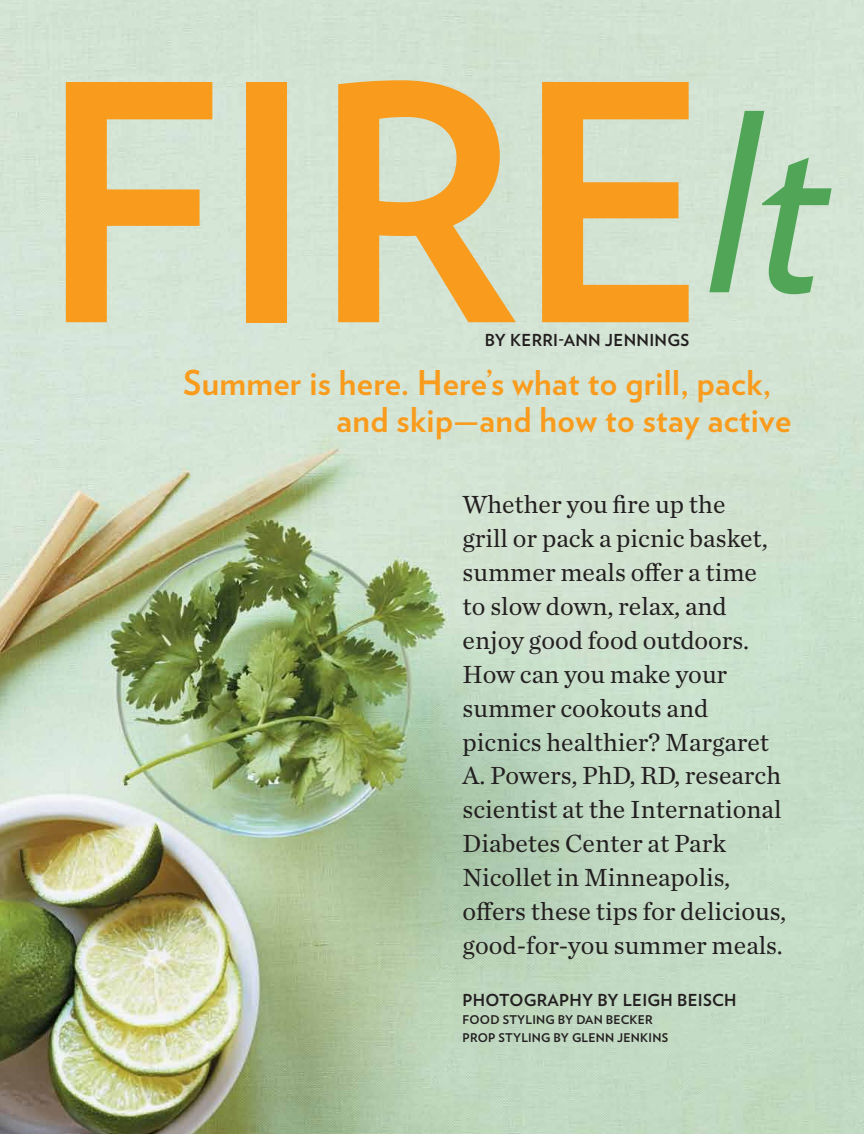
<style>
.page{position:relative;width:864px;height:1134px;background:#fff}
.page>*{position:absolute;margin:0;border:0;box-sizing:border-box;transform-origin:0 0}
.t1{font:700 327.75px "Verlag";color:#f99b1c}
.t2{font:italic 247.5px "Verlag";color:#50a557}
.t3{font:700 34.2px/37.5px "Verlag";letter-spacing:.01em;color:#f99b1c}
.t4{font:25.95px/33.9px "Chronicle Text G1";color:#231f20}
.t5{font:700 16.5px "Verlag";letter-spacing:.02em;color:#231f20}
.t6{font:700 12px/18px "Verlag";letter-spacing:.02em;color:#231f20}
</style>
<div class="page">
<img style="left:0;top:407px;width:864px;height:727px">
<h1 class="t1" style="left:40px;top:-54px;width:672px">FIRE</h1>
<p class="t5" style="left:485px;top:327px;width:206px">BY KERRI-ANN JENNINGS</p>
<h2 class="t2" style="left:699px;top:13px;width:130px">It</h2>
<h3 class="t3" style="left:337px;top:362px;width:456px;text-indent:-154px">Summer is here. Here’s what to grill, pack, and skip—and how to stay active</h3>
<p class="t4" style="left:463px;top:486px;width:325px">Whether you fire up the<br>grill or pack a picnic basket, summer meals offer a time to slow down, relax, and enjoy good food outdoors.<br>How can you make your summer cookouts and picnics healthier? Margaret<br>A. Powers, PhD, RD, research scientist at the International<br>Diabetes Center at Park<br>Nicollet in Minneapolis, offers these tips for delicious, good-for-you summer meals.</p>
<p class="t5" style="left:463px;top:987px;width:275px">PHOTOGRAPHY BY LEIGH BEISCH</p>
<p class="t6" style="left:463px;top:1010px;width:207px">FOOD STYLING BY DAN BECKER<br>PROP STYLING BY GLENN JENKINS</p>
</div>
